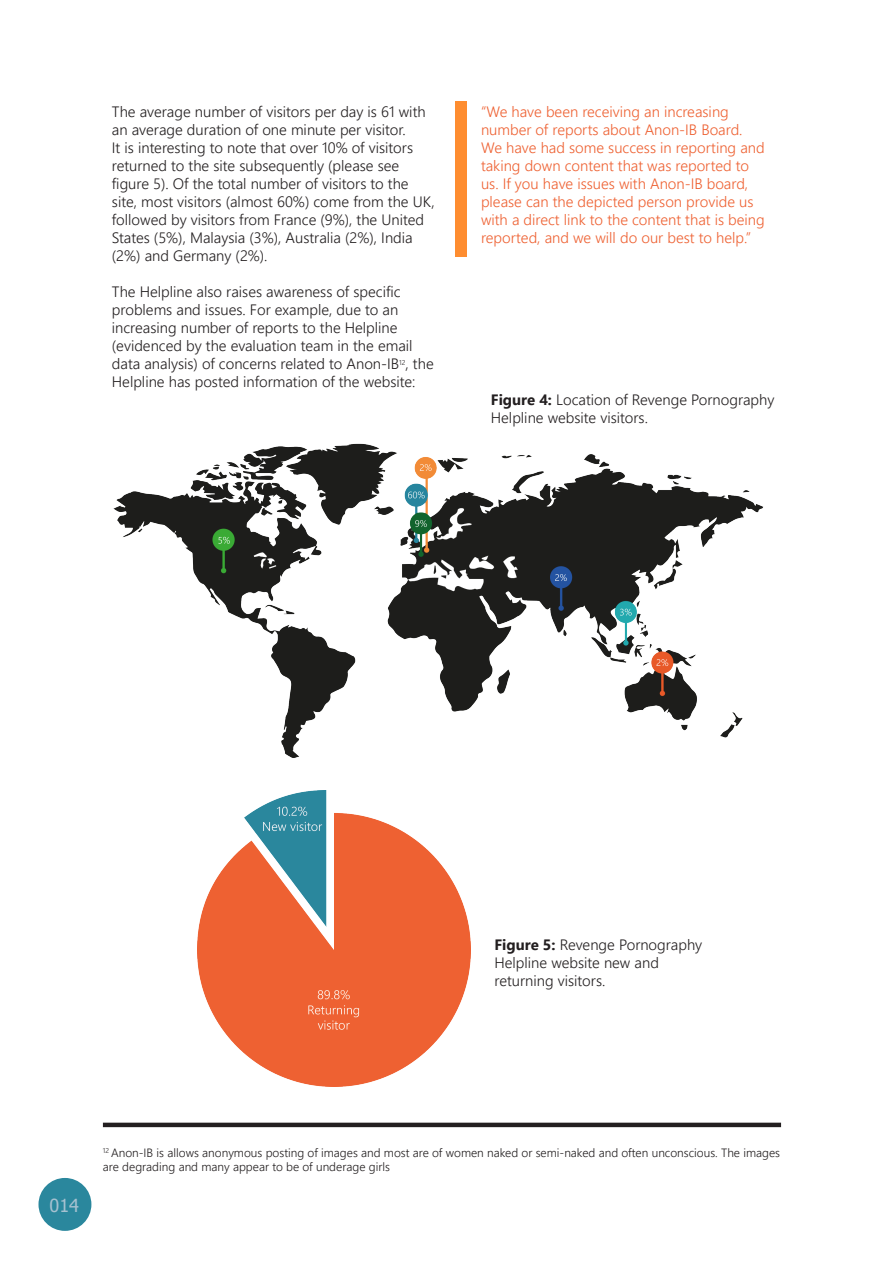
<style>
.page{position:relative;width:893px;height:1263px;background:#fff}
.page>*{position:absolute;margin:0;border:0;box-sizing:border-box;transform-origin:0 0}
.t1{font:18px "Tahoma";color:#a6c1d0}
.t2{font:300 15px/18px "Nirmala UI";color:#231f20}
.t3{font:300 15px/18px "Nirmala UI";color:#ee6132}
.t4{font:300 12px/14.4px "Nirmala UI";color:#231f20}
.s1{font-weight:700}
</style>
<div class="page">
<div style="left:38px;top:1178px;width:53px;height:53px;background:#2a879d;border-radius:50%"></div>
<img style="left:113px;top:443px;width:650px;height:315px">
<div style="left:455px;top:101px;width:12px;height:155px;background:#fe8d30"></div>
<img style="left:198px;top:791px;width:272px;height:295px">
<hr style="left:103px;top:1123px;width:678px;height:4px;background:#231f20">
<p class="t2" style="left:112px;top:102px;width:324px">The average number of visitors per day is 61 with an average duration of one minute per visitor.<br>It is interesting to note that over 10% of visitors returned to the site subsequently (please see figure 5). Of the total number of visitors to the site, most visitors (almost 60%) come from the UK, followed by visitors from France (9%), the United States (5%), Malaysia (3%), Australia (2%), India (2%) and Germany (2%).</p>
<p class="t2" style="left:112px;top:282px;width:323px">The Helpline also raises awareness of specific problems and issues. For example, due to an increasing number of reports to the Helpline (evidenced by the evaluation team in the email data analysis) of concerns related to Anon-IB<sup>12</sup>, the Helpline has posted information of the website:</p>
<p class="t3" style="left:481px;top:102px;width:285px">“We have been receiving an increasing number of reports about Anon-IB Board.<br>We have had some success in reporting and taking down content that was reported to us. If you have issues with Anon-IB board, please can the depicted person provide us with a direct link to the content that is being reported, and we will do our best to help.”</p>
<p class="t2" style="left:491px;top:390px;width:285px"><span class="s1">Figure 4:</span> Location of Revenge Pornography<br>Helpline website visitors.</p>
<p class="t2" style="left:494px;top:934px;width:209px"><span class="s1">Figure 5:</span> Revenge Pornography<br>Helpline website new and returning visitors.</p>
<p class="t1" style="left:50px;top:1193px;width:31px">014</p>
<p class="t4" style="left:103px;top:1145px;width:679px"><sup>12</sup> Anon-IB is allows anonymous posting of images and most are of women naked or semi-naked and often unconscious. The images are degrading and many appear to be of underage girls</p>
</div>
